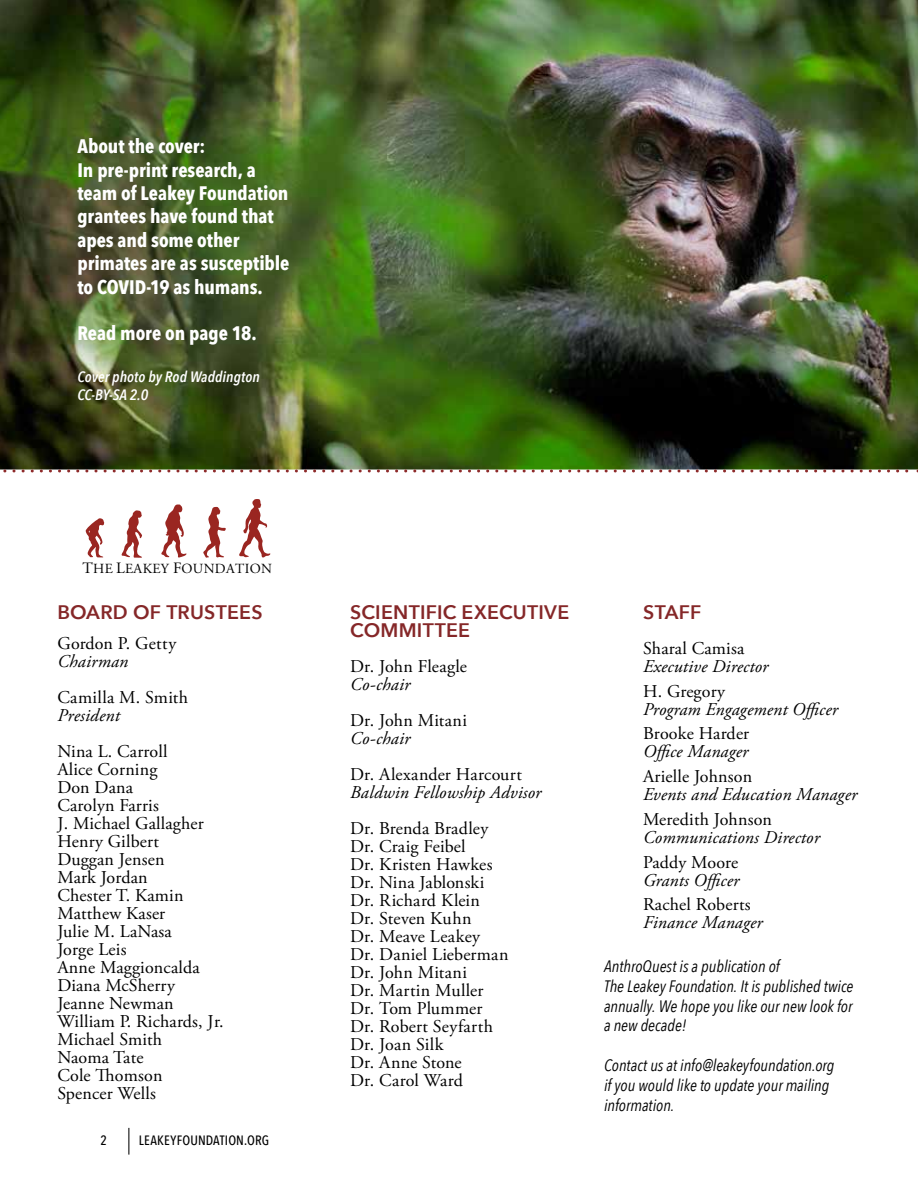
<style>
.page{position:relative;width:918px;height:1188px;background:#fff}
.page>*{position:absolute;margin:0;border:0;box-sizing:border-box;transform-origin:0 0}
.t1{font:700 19.5px/23.4px "Avenir Next Condensed";letter-spacing:-.005em;color:#fff}
.t2{font:600 19.5px/18px "Avenir Next";letter-spacing:.015em;color:#852728}
.t3{font:18px/18px "Adobe Garamond Pro";letter-spacing:.01em;color:#000101}
.t4{font:italic 18px "Adobe Garamond Pro";letter-spacing:.01em;color:#000101}
.t5{font:italic 16.5px/19.8px "Avenir Next Condensed";color:#000}
.t6{font:italic 600 15px/18px "Avenir Next Condensed";letter-spacing:.005em;color:#fff}
.t7{font:13.95px "Adobe Garamond Pro";letter-spacing:.025em;color:#000}
.t8{font:500 13.5px "Avenir Next Condensed";letter-spacing:.01em;color:#000}
.s1{font-size:15.75px}
</style>
<div class="page">
<svg style="left:128px;top:1128px;width:1px;height:27px"></svg>
<svg style="left:239px;top:500px;width:31px;height:57px"></svg>
<svg style="left:161px;top:504px;width:25px;height:54px"></svg>
<svg style="left:203px;top:507px;width:23px;height:51px"></svg>
<svg style="left:121px;top:510px;width:21px;height:48px"></svg>
<svg style="left:86px;top:518px;width:18px;height:39px"></svg>
<img style="left:0;top:0;width:918px;height:470px">
<svg style="left:3px;top:470px;width:915px;height:2px"></svg>
<p class="t1" style="left:77px;top:135px;width:214px">About the cover:<br>In pre-print research, a team of Leakey Foundation grantees have found that apes and some other primates are as susceptible to COVID-19 as humans.</p>
<p class="t1" style="left:77px;top:322px;width:181px">Read more on page 18.</p>
<p class="t6" style="left:77px;top:368px;width:184px">Cover photo by Rod Waddington<br>CC-BY-SA 2.0</p>
<p class="t7" style="left:83px;top:560px;width:191px"><span class="s1">T</span>HE <span class="s1">L</span>EAKEY <span class="s1">F</span>OUNDATION</p>
<p class="t2" style="left:57px;top:603px;width:207px">BOARD OF TRUSTEES</p>
<p class="t3" style="left:57px;top:635px;width:121px">Gordon P. Getty</p>
<p class="t4" style="left:57px;top:651px;width:72px">Chairman</p>
<p class="t3" style="left:57px;top:689px;width:132px">Camilla M. Smith</p>
<p class="t4" style="left:57px;top:705px;width:64px">President</p>
<p class="t3" style="left:57px;top:743px;width:168px">Nina L. Carroll<br>Alice Corning<br>Don Dana<br>Carolyn Farris<br>J. Michael Gallagher<br>Henry Gilbert<br>Duggan Jensen<br>Mark Jordan<br>Chester T. Kamin<br>Matthew Kaser<br>Julie M. LaNasa<br>Jorge Leis<br>Anne Maggioncalda<br>Diana McSherry<br>Jeanne Newman<br>William P. Richards, Jr.<br>Michael Smith<br>Naoma Tate<br>Cole Thomson<br>Spencer Wells</p>
<p class="t8" style="left:100px;top:1132px;width:8px">2</p>
<p class="t8" style="left:139px;top:1132px;width:132px">LEAKEYFOUNDATION.ORG</p>
<p class="t2" style="left:350px;top:603px;width:221px">SCIENTIFIC EXECUTIVE<br>COMMITTEE</p>
<p class="t3" style="left:350px;top:658px;width:118px">Dr. John Fleagle</p>
<p class="t4" style="left:350px;top:673px;width:62px">Co-chair</p>
<p class="t3" style="left:350px;top:712px;width:118px">Dr. John Mitani</p>
<p class="t4" style="left:350px;top:727px;width:62px">Co-chair</p>
<p class="t3" style="left:350px;top:766px;width:173px">Dr. Alexander Harcourt</p>
<p class="t4" style="left:350px;top:781px;width:193px">Baldwin Fellowship Advisor</p>
<p class="t3" style="left:350px;top:820px;width:160px">Dr. Brenda Bradley<br>Dr. Craig Feibel<br>Dr. Kristen Hawkes<br>Dr. Nina Jablonski<br>Dr. Richard Klein<br>Dr. Steven Kuhn<br>Dr. Meave Leakey<br>Dr. Daniel Lieberman<br>Dr. John Mitani<br>Dr. Martin Muller<br>Dr. Tom Plummer<br>Dr. Robert Seyfarth<br>Dr. Joan Silk<br>Dr. Anne Stone<br>Dr. Carol Ward</p>
<p class="t2" style="left:643px;top:603px;width:60px">STAFF</p>
<p class="t3" style="left:643px;top:640px;width:103px">Sharal Camisa</p>
<p class="t4" style="left:643px;top:655px;width:127px">Executive Director</p>
<p class="t3" style="left:643px;top:683px;width:84px">H. Gregory</p>
<p class="t4" style="left:643px;top:698px;width:196px">Program Engagement Officer</p>
<p class="t3" style="left:643px;top:725px;width:108px">Brooke Harder</p>
<p class="t4" style="left:643px;top:741px;width:107px">Office Manager</p>
<p class="t3" style="left:643px;top:768px;width:111px">Arielle Johnson</p>
<p class="t4" style="left:643px;top:784px;width:216px">Events and Education Manager</p>
<p class="t3" style="left:643px;top:811px;width:130px">Meredith Johnson</p>
<p class="t4" style="left:643px;top:826px;width:178px">Communications Director</p>
<p class="t3" style="left:643px;top:854px;width:97px">Paddy Moore</p>
<p class="t4" style="left:643px;top:869px;width:98px">Grants Officer</p>
<p class="t3" style="left:643px;top:896px;width:109px">Rachel Roberts</p>
<p class="t4" style="left:643px;top:912px;width:121px">Finance Manager</p>
<p class="t5" style="left:604px;top:956px;width:251px">AnthroQuest is a publication of<br>The Leakey Foundation. It is published twice annually. We hope you like our new look for a new decade!</p>
<p class="t5" style="left:604px;top:1055px;width:232px">Contact us at info@leakeyfoundation.org if you would like to update your mailing information.</p>
</div>
